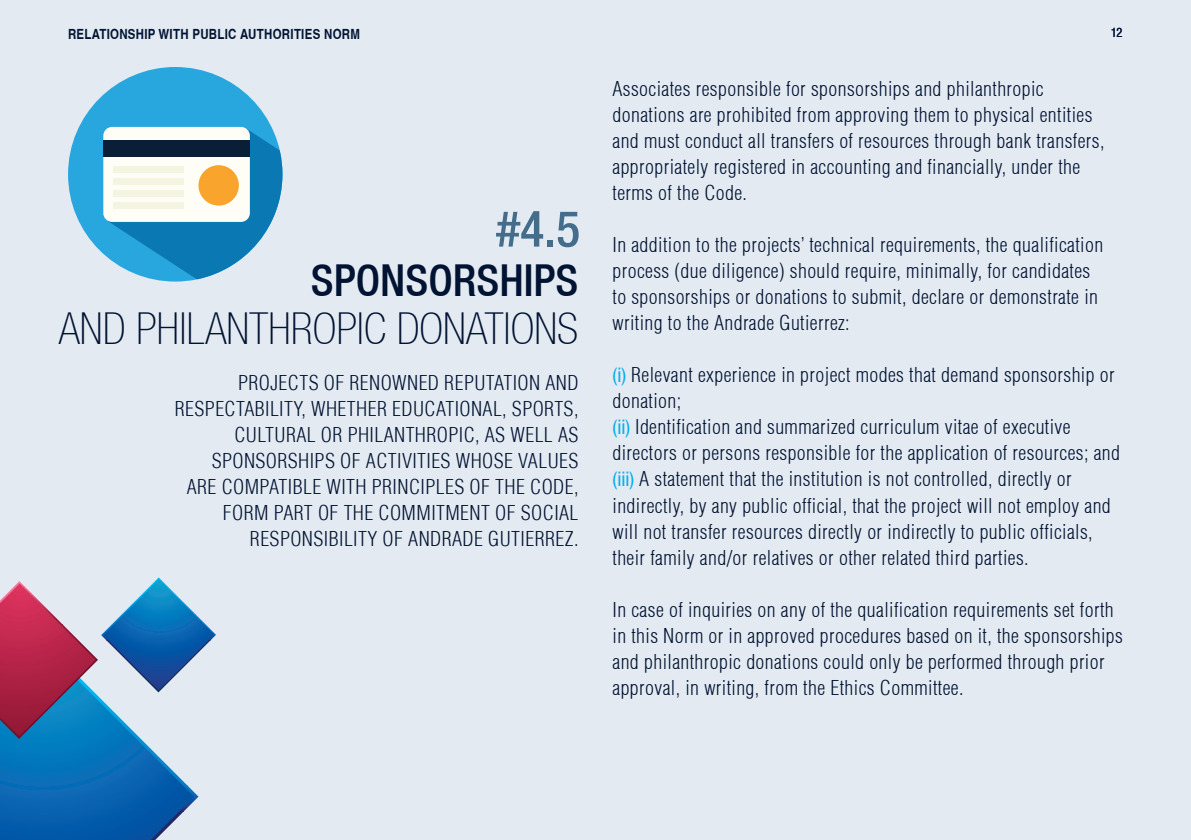
<style>
.page{position:relative;width:1191px;height:840px;background:#fff}
.page>*{position:absolute;margin:0;border:0;box-sizing:border-box;transform-origin:0 0}
.t1{font:500 condensed 50px "Helvetica 67";color:#446d8c}
.t2{font:100 condensed 44px "Helvetica 37";color:#001332}
.t3{font:500 condensed 44px "Helvetica 67";color:#001332}
.t4{font:300 condensed 20px/26px "Helvetica";letter-spacing:.02em;color:#001332}
.t5{font:700 condensed 14px "Helvetica";letter-spacing:.02em;color:#001332}
.t6{font:100 condensed 14px "Helvetica";color:#001332}
.s1{font-family:"Helvetica 57";font-weight:400;color:#00aeef}
</style>
<div class="page">
<div style="left:0;top:0;width:1191px;height:839px;background:#e4eaf1"></div>
<div style="left:69px;top:28px;width:290px;height:11px;background:#e4eaf1"></div>
<div style="left:1111px;top:28px;width:11px;height:9px;background:#e4eaf1"></div>
<div style="left:68px;top:67px;width:214px;height:214px;background:#28a7df;border-radius:50%"></div>
<svg style="left:108px;top:128px;width:174px;height:151px"></svg>
<div style="left:103px;top:127px;width:147px;height:95px;background:#fffef6;border-radius:9px"></div>
<div style="left:103px;top:140px;width:147px;height:16px;background:#0a1e37"></div>
<div style="left:198px;top:165px;width:41px;height:40px;background:#f9a42c;border-radius:50%"></div>
<div style="left:114px;top:166px;width:70px;height:6px;background:#f4f4e0"></div>
<div style="left:114px;top:178px;width:70px;height:6px;background:#f4f4e0"></div>
<div style="left:114px;top:190px;width:70px;height:6px;background:#f4f4e0"></div>
<div style="left:114px;top:202px;width:70px;height:6px;background:#f4f4e0"></div>
<div style="left:496px;top:211px;width:82px;height:36px;background:#e4eaf1"></div>
<svg style="left:0;top:577px;width:216px;height:262px;background:#708bb7"></svg>
<p class="t5" style="left:68px;top:25px;width:293px">RELATIONSHIP WITH PUBLIC AUTHORITIES NORM</p>
<h1 class="t1" style="left:496px;top:199px;width:85px">#4.5</h1>
<h2 class="t3" style="left:311px;top:254px;width:269px">SPONSORSHIPS</h2>
<h2 class="t2" style="left:59px;top:303px;width:521px">AND PHILANTHROPIC DONATIONS</h2>
<p class="t4" style="left:175px;top:369px;width:405px;text-align:right">PROJECTS OF RENOWNED REPUTATION AND RESPECTABILITY, WHETHER EDUCATIONAL, SPORTS, CULTURAL OR PHILANTHROPIC, AS WELL AS SPONSORSHIPS OF ACTIVITIES WHOSE VALUES<br>ARE COMPATIBLE WITH PRINCIPLES OF THE CODE, FORM PART OF THE COMMITMENT OF SOCIAL RESPONSIBILITY OF ANDRADE GUTIERREZ.</p>
<p class="t6" style="left:1111px;top:27px;width:14px">12</p>
<p class="t4" style="left:612px;top:76px;width:493px">Associates responsible for sponsorships and philanthropic donations are prohibited from approving them to physical entities and must conduct all transfers of resources through bank transfers, appropriately registered in accounting and financially, under the terms of the Code.</p>
<p class="t4" style="left:612px;top:232px;width:492px">In addition to the projects’ technical requirements, the qualification process (due diligence) should require, minimally, for candidates to sponsorships or donations to submit, declare or demonstrate in writing to the Andrade Gutierrez:</p>
<p class="t4" style="left:612px;top:362px;width:509px"><span class="s1">(i)</span> Relevant experience in project modes that demand sponsorship or donation;<br><span class="s1">(ii)</span> Identification and summarized curriculum vitae of executive directors or persons responsible for the application of resources; and <span class="s1">(iii)</span> A statement that the institution is not controlled, directly or indirectly, by any public official, that the project will not employ and will not transfer resources directly or indirectly to public officials, their family and/or relatives or other related third parties.</p>
<p class="t4" style="left:612px;top:596px;width:512px">In case of inquiries on any of the qualification requirements set forth in this Norm or in approved procedures based on it, the sponsorships and philanthropic donations could only be performed through prior approval, in writing, from the Ethics Committee.</p>
</div>
